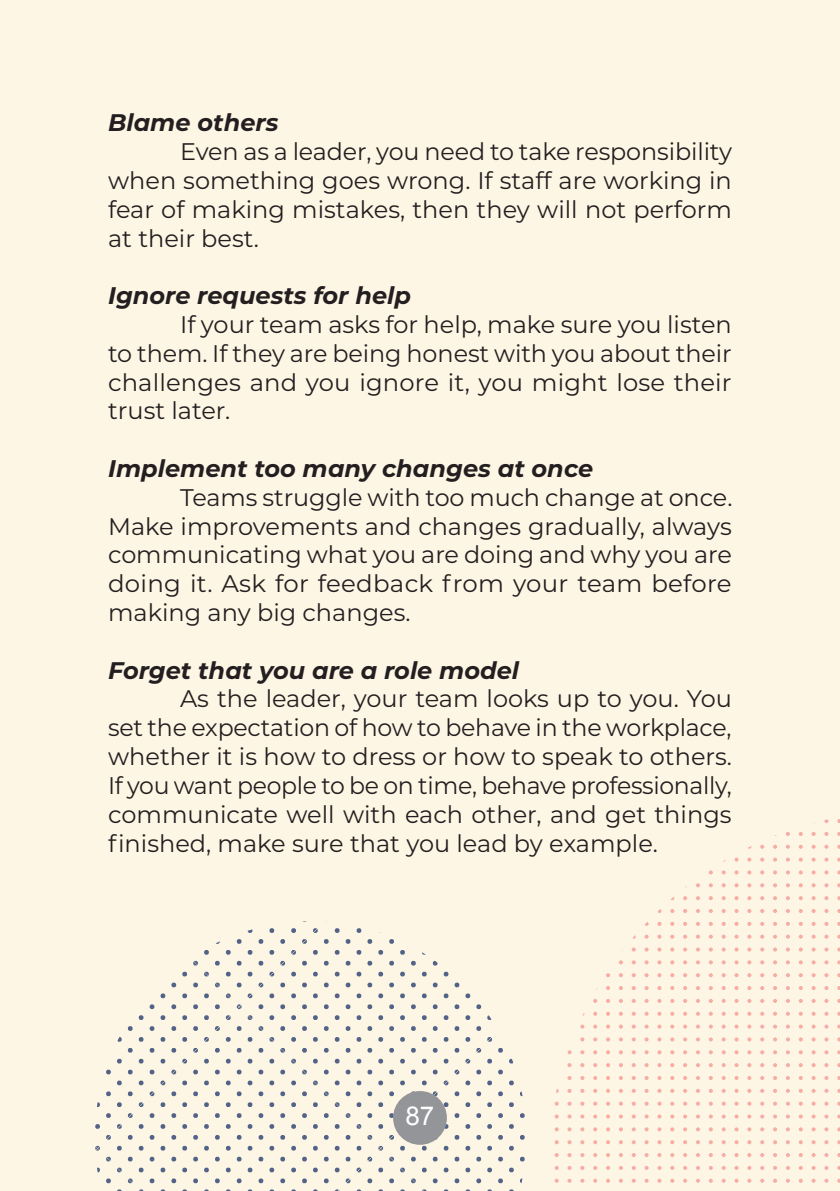
<style>
.page{position:relative;width:840px;height:1191px;background:#fff}
.page>*{position:absolute;margin:0;border:0;box-sizing:border-box;transform-origin:0 0}
.t1{font:26px "Arial";color:#fff}
.basic{font:24px/28.8px "Montserrat";color:#231f20;text-align:justify}
.basic-2{font:italic 700 24px "Montserrat";color:#231f20}
</style>
<div class="page">
<div style="left:0;top:0;width:839px;height:1191px;background:#fef6e5"></div>
<svg style="left:95px;top:921px;width:430px;height:270px"></svg>
<svg style="left:554px;top:819px;width:285px;height:364px"></svg>
<div style="left:393px;top:1091px;width:53px;height:53px;background:#939598;border-radius:50%"></div>
<p class="basic-2" style="left:108px;top:105px;width:172px">Blame others</p>
<p class="basic" style="left:108px;top:136px;width:625px;text-indent:72px">Even as a leader, you need to take responsibility when something goes wrong. If staff are working in fear of making mistakes, then they will not perform at their best.</p>
<p class="basic-2" style="left:108px;top:278px;width:304px">Ignore requests for help</p>
<p class="basic" style="left:108px;top:309px;width:625px;text-indent:72px">If your team asks for help, make sure you listen to them. If they are being honest with you about their challenges and you ignore it, you might lose their trust later.</p>
<p class="basic-2" style="left:108px;top:451px;width:486px">Implement too many changes at once</p>
<p class="basic" style="left:108px;top:482px;width:625px;text-indent:72px">Teams struggle with too much change at once.<br>Make improvements and changes gradually, always communicating what you are doing and why you are doing it. Ask for feedback from your team before making any big changes.</p>
<p class="basic-2" style="left:108px;top:653px;width:412px">Forget that you are a role model</p>
<p class="basic" style="left:108px;top:683px;width:625px;text-indent:72px">As the leader, your team looks up to you. You set the expectation of how to behave in the workplace, whether it is how to dress or how to speak to others.<br>If you want people to be on time, behave professionally, communicate well with each other, and get things finished, make sure that you lead by example.</p>
<p class="t1" style="left:405px;top:1098px;width:30px">87</p>
</div>
